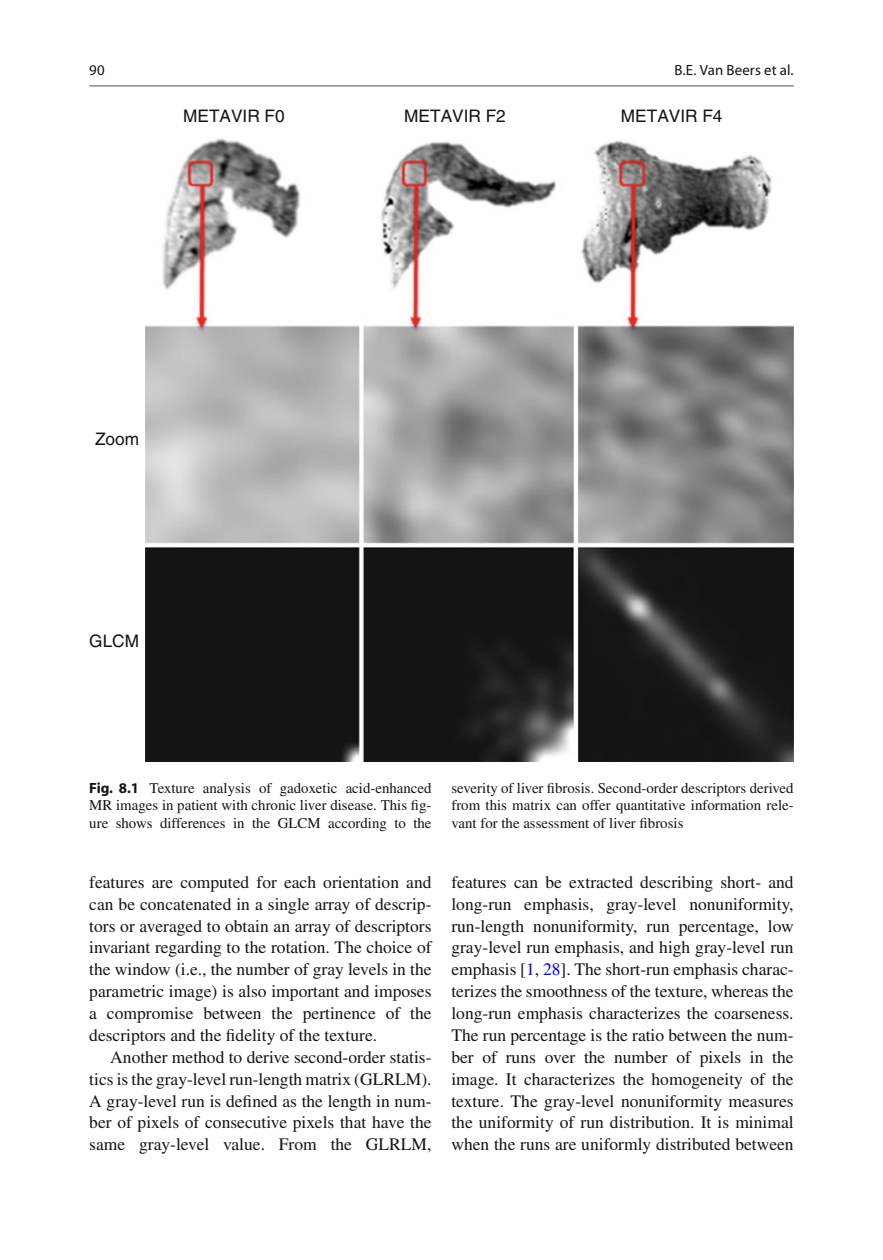
<style>
.page{position:relative;width:883px;height:1260px;background:#fff}
.page>*{position:absolute;margin:0;border:0;box-sizing:border-box;transform-origin:0 0}
.t1{font:17.5px/21.9px "Gyrnlp Times";color:#131413;text-align:justify}
.t2{font:17.32px "Jkphcn Helvetica";color:#131413}
.t3{font:14.88px/17.5px "Gyrnlp Times";color:#131413;text-align:justify}
.t4{font:14.88px "Mdcmbb Myriad";letter-spacing:.01em;color:#131413}
.s1{font-family:"Mswvsj Myriad";font-weight:700}
.s2{color:#0000fa}
</style>
<div class="page">
<img style="left:145px;top:138px;width:649px;height:623px">
<hr style="left:89px;top:85px;width:705px;height:2px;background:#989898">
<p class="t4" style="left:89px;top:64px;width:17px">90</p>
<p class="t4" style="left:674px;top:64px;width:121px">B.E. Van Beers et al.</p>
<p class="t2" style="left:183px;top:109px;width:103px">METAVIR F0</p>
<p class="t2" style="left:404px;top:109px;width:103px">METAVIR F2</p>
<p class="t2" style="left:621px;top:109px;width:103px">METAVIR F4</p>
<p class="t2" style="left:95px;top:432px;width:46px">Zoom</p>
<p class="t2" style="left:89px;top:635px;width:51px">GLCM</p>
<p class="t3" style="left:89px;top:780px;width:344px"><span class="s1">Fig. 8.1</span> Texture analysis of gadoxetic acid-enhanced MR images in patient with chronic liver disease. This fig&shy;ure shows differences in the GLCM according to the</p>
<p class="t3" style="left:451px;top:780px;width:344px">severity of liver fibrosis. Second-order descriptors derived from this matrix can offer quantitative information rele&shy;vant for the assessment of liver fibrosis</p>
<p class="t1" style="left:89px;top:873px;width:344px">features are computed for each orientation and can be concatenated in a single array of descrip&shy;tors or averaged to obtain an array of descriptors invariant regarding to the rotation. The choice of the window (i.e., the number of gray levels in the parametric image) is also important and imposes a compromise between the pertinence of the descriptors and the fidelity of the texture.</p>
<p class="t1" style="left:89px;top:1048px;width:344px;text-indent:21px">Another method to derive second-order statis&shy;tics is the gray-level run-length matrix (GLRLM).<br>A gray-level run is defined as the length in num&shy;ber of pixels of consecutive pixels that have the same gray-level value. From the GLRLM,</p>
<p class="t1" style="left:451px;top:873px;width:344px">features can be extracted describing short- and long- run emphasis, gray-level nonuniformity, run-length nonuniformity, run percentage, low gray-level run emphasis, and high gray-level run emphasis [ <span class="s2">1</span> , <span class="s2">28</span> ]. The short-run emphasis charac&shy;terizes the smoothness of the texture, whereas the long-run emphasis characterizes the coarseness.<br>The run percentage is the ratio between the num&shy;ber of runs over the number of pixels in the image. It characterizes the homogeneity of the texture. The gray-level nonuniformity measures the uniformity of run distribution. It is minimal when the runs are uniformly distributed between</p>
</div>
